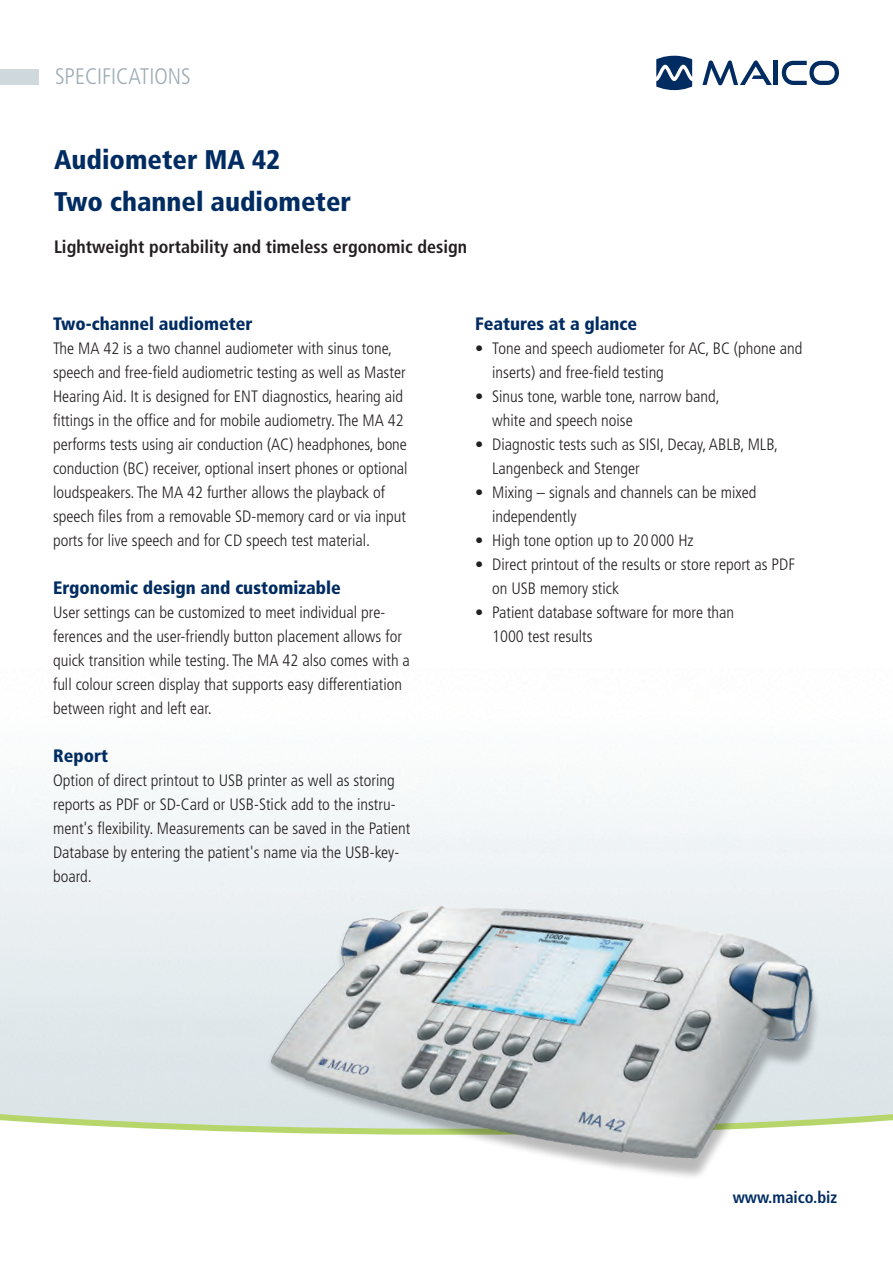
<style>
.page{position:relative;width:893px;height:1263px;background:#fff}
.page>*{position:absolute;margin:0;border:0;box-sizing:border-box;transform-origin:0 0}
.t1{font:900 condensed 27px/42px "Frutiger LT";color:#002c62}
.t2{font:300 condensed 22.5px "Frutiger LT";color:#9dacb5}
.t3{font:900 condensed 18px "Frutiger LT";color:#002c62}
.t4{font:700 condensed 18px "Frutiger LT";color:#231f20}
.t5{font:300 condensed 16.5px/24px "Frutiger LT";color:#231f20}
.t6{font:700 condensed 16.5px "Frutiger LT";color:#002c62}
</style>
<div class="page">
<svg style="left:0;top:1110px;width:179px;height:20px"></svg>
<svg style="left:702px;top:60px;width:70px;height:25px"></svg>
<hr style="left:774px;top:61px;width:4px;height:24px;background:#002c62">
<svg style="left:782px;top:61px;width:57px;height:24px"></svg>
<svg style="left:656px;top:56px;width:36px;height:34px"></svg>
<img style="left:179px;top:787px;width:714px;height:392px">
<div style="left:0;top:69px;width:38px;height:16px;background:#cfd8dd"></div>
<h2 class="t2" style="left:55px;top:64px;width:135px">SpEcifications</h2>
<h1 class="t1" style="left:54px;top:139px;width:299px">Audiometer MA 42<br>Two channel audiometer</h1>
<p class="t4" style="left:54px;top:236px;width:415px">Lightweight portability and timeless ergonomic design</p>
<p class="t3" style="left:53px;top:313px;width:201px">Two-channel audiometer</p>
<p class="t5" style="left:53px;top:337px;width:356px">The MA 42 is a two channel audiometer with sinus tone, speech and free-field audiometric testing as well as Master Hearing Aid. It is designed for ENT diagnostics, hearing aid fittings in the office and for mobile audiometry. The MA 42 performs tests using air conduction (AC) headphones, bone conduction (BC) receiver, optional insert phones or optional loudspeakers. The MA 42 further allows the playback of speech files from a removable SD-memory card or via input ports for live speech and for CD speech test material.</p>
<p class="t3" style="left:53px;top:577px;width:289px">Ergonomic design and customizable</p>
<p class="t5" style="left:53px;top:601px;width:358px">User settings can be customized to meet individual pre&shy;ferences and the user-friendly button placement allows for quick transition while testing. The MA 42 also comes with a full colour screen display that supports easy differentiation between right and left ear.</p>
<p class="t3" style="left:53px;top:745px;width:57px">Report</p>
<p class="t5" style="left:53px;top:769px;width:359px">Option of direct printout to USB printer as well as storing reports as PDF or SD-Card or USB-Stick add to the instru&shy;ment's flexibility. Measurements can be saved in the Patient Database by entering the patient's name via the USB-key&shy;board.</p>
<p class="t3" style="left:475px;top:312px;width:163px">Features at a glance</p>
<p class="t5" style="left:492px;top:336px;width:312px;text-indent:-17px">• Tone and speech audiometer for AC, BC (phone and inserts) and free-field testing</p>
<p class="t5" style="left:492px;top:384px;width:229px;text-indent:-17px">• Sinus tone, warble tone, narrow band, white and speech noise</p>
<p class="t5" style="left:492px;top:432px;width:287px;text-indent:-17px">• Diagnostic tests such as SISI, Decay, ABLB, MLB,<br>Langenbeck and Stenger</p>
<p class="t5" style="left:492px;top:480px;width:266px;text-indent:-17px">• Mixing – signals and channels can be mixed independently</p>
<p class="t5" style="left:475px;top:528px;width:220px">• High tone option up to 20 000 Hz</p>
<p class="t5" style="left:492px;top:552px;width:304px;text-indent:-17px">• Direct printout of the results or store report as PDF on USB memory stick</p>
<p class="t5" style="left:492px;top:600px;width:244px;text-indent:-17px">• Patient database software for more than<br>1000 test results</p>
<p class="t6" style="left:733px;top:1188px;width:106px">www.maico.biz</p>
</div>
